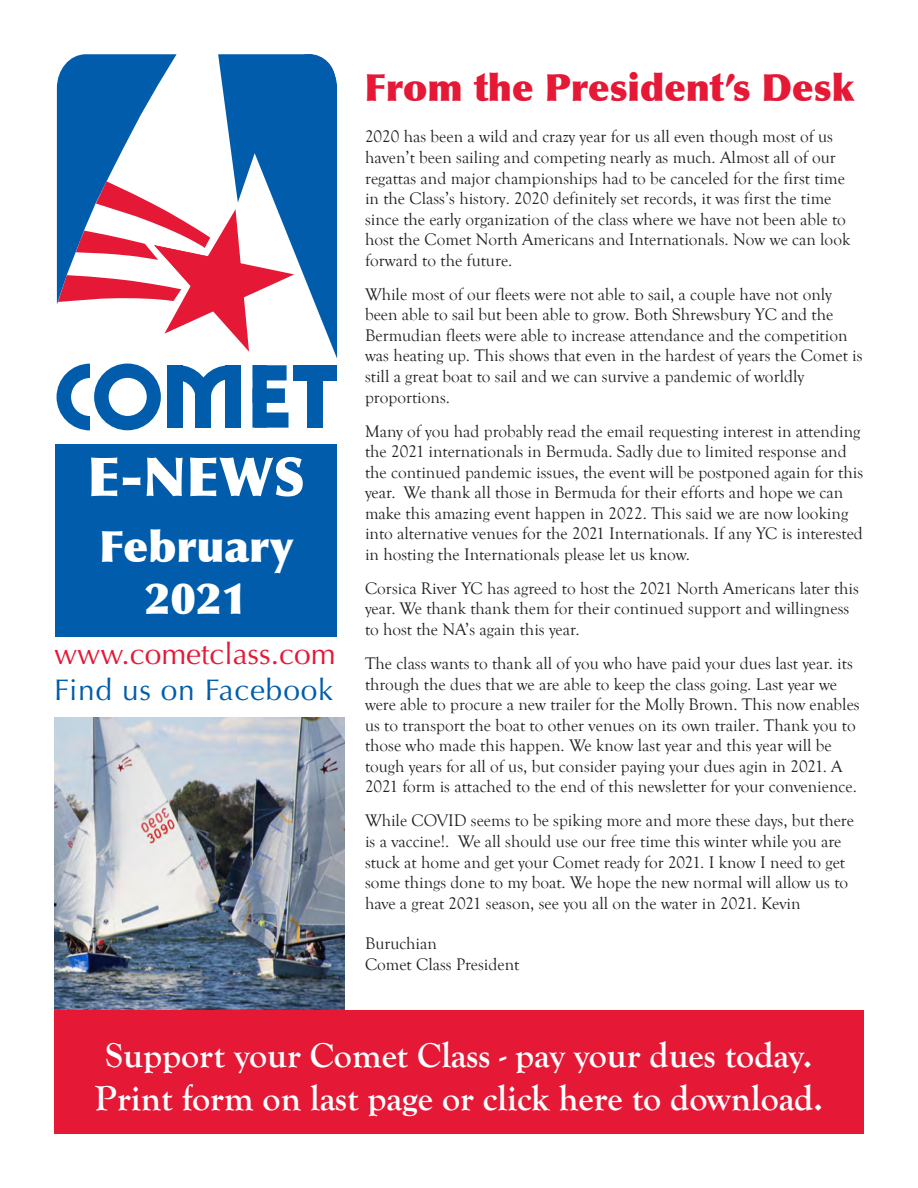
<style>
.page{position:relative;width:918px;height:1188px;background:#fff}
.page>*{position:absolute;margin:0;border:0;box-sizing:border-box;transform-origin:0 0}
.t1{font:900 54px "Optima";color:#fff}
.t2{font:900 43.2px/51.9px "Optima";color:#fff;text-align:center}
.t3{font:900 37.5px "Optima";color:#e51836}
.t4{font:700 36px/43.2px "Goudy Old Style T";color:#fff}
.t5{font:29.85px "Optima";color:#e51836}
.t6{font:29.85px "Optima";letter-spacing:.025em;color:#015dab}
.t7{font:17.25px/20.5px "Goudy Old Style T";color:#231f20}
</style>
<div class="page">
<div style="left:55px;top:444px;width:282px;height:193px;background:#015dab"></div>
<svg style="left:57px;top:54px;width:280px;height:305px"></svg>
<div style="left:144px;top:365px;width:67px;height:67px;background:#015dab;border-radius:50%"></div>
<svg style="left:159px;top:380px;width:37px;height:37px"></svg>
<div style="left:196px;top:365px;width:66px;height:67px;background:#015dab;border-radius:50%"></div>
<div style="left:211px;top:379px;width:37px;height:37px;background:#fff;border-radius:50%"></div>
<div style="left:227px;top:357px;width:37px;height:84px;background:#fff"></div>
<div style="left:145px;top:357px;width:37px;height:84px;background:#fff"></div>
<div style="left:177px;top:398px;width:35px;height:40px;background:#fff"></div>
<div style="left:196px;top:397px;width:35px;height:40px;background:#fff"></div>
<div style="left:225px;top:365px;width:15px;height:63px;background:#015dab"></div>
<div style="left:167px;top:366px;width:15px;height:62px;background:#015dab"></div>
<div style="left:196px;top:379px;width:15px;height:49px;background:#015dab"></div>
<div style="left:57px;top:364px;width:66px;height:66px;background:#015dab;border-radius:50%"></div>
<div style="left:71px;top:378px;width:38px;height:38px;background:#fff;border-radius:50%"></div>
<div style="left:91px;top:362px;width:32px;height:81px;background:#fff"></div>
<div style="left:308px;top:365px;width:15px;height:63px;background:#015dab"></div>
<div style="left:293px;top:365px;width:43px;height:15px;background:#015dab"></div>
<div style="left:252px;top:365px;width:15px;height:63px;background:#015dab"></div>
<div style="left:253px;top:365px;width:34px;height:15px;background:#015dab"></div>
<div style="left:255px;top:412px;width:34px;height:16px;background:#015dab"></div>
<div style="left:253px;top:388px;width:32px;height:15px;background:#015dab"></div>
<div style="left:94px;top:364px;width:67px;height:66px;background:#015dab;border-radius:50%"></div>
<div style="left:109px;top:378px;width:38px;height:38px;background:#fff;border-radius:50%"></div>
<img style="left:54px;top:717px;width:291px;height:294px">
<div style="left:54px;top:1011px;width:810px;height:123px;background:#e51836"></div>
<p class="t1" style="left:87px;top:444px;width:219px">E-NEWS</p>
<p class="t2" style="left:99px;top:521px;width:196px">February<br>2021</p>
<p class="t5" style="left:54px;top:637px;width:283px">www.cometclass.com</p>
<p class="t6" style="left:54px;top:673px;width:281px">Find us on Facebook</p>
<p class="t3" style="left:364px;top:65px;width:491px">From the President’s Desk</p>
<p class="t7" style="left:365px;top:127px;width:487px">2020 has been a wild and crazy year for us all even though most of us haven’t been sailing and competing nearly as much. Almost all of our regattas and major championships had to be canceled for the first time in the Class’s history. 2020 definitely set records, it was first the time since the early organization of the class where we have not been able to host the Comet North Americans and Internationals. Now we can look forward to the future.</p>
<p class="t7" style="left:365px;top:284px;width:499px">While most of our fleets were not able to sail, a couple have not only been able to sail but been able to grow. Both Shrewsbury YC and the Bermudian fleets were able to increase attendance and the competition was heating up. This shows that even in the hardest of years the Comet is still a great boat to sail and we can survive a pandemic of worldly proportions.</p>
<p class="t7" style="left:365px;top:421px;width:500px">Many of you had probably read the email requesting interest in attending the 2021 internationals in Bermuda. Sadly due to limited response and the continued pandemic issues, the event will be postponed again for this year. We thank all those in Bermuda for their efforts and hope we can make this amazing event happen in 2022. This said we are now looking into alternative venues for the 2021 Internationals. If any YC is interested in hosting the Internationals please let us know.</p>
<p class="t7" style="left:365px;top:578px;width:495px">Corsica River YC has agreed to host the 2021 North Americans later this year. We thank thank them for their continued support and willingness to host the NA’s again this year.</p>
<p class="t7" style="left:365px;top:654px;width:496px">The class wants to thank all of you who have paid your dues last year. its through the dues that we are able to keep the class going. Last year we were able to procure a new trailer for the Molly Brown. This now enables us to transport the boat to other venues on its own trailer. Thank you to those who made this happen. We know last year and this year will be tough years for all of us, but consider paying your dues agin in 2021. A 2021 form is attached to the end of this newsletter for your convenience.</p>
<p class="t7" style="left:365px;top:811px;width:490px">While COVID seems to be spiking more and more these days, but there is a vaccine!. We all should use our free time this winter while you are stuck at home and get your Comet ready for 2021. I know I need to get some things done to my boat. We hope the new normal will allow us to have a great 2021 season, see you all on the water in 2021. Kevin</p>
<p class="t7" style="left:365px;top:934px;width:156px">Buruchian<br>Comet Class President</p>
<p class="t4" style="left:95px;top:1034px;width:730px">Support your Comet Class - pay your dues today.<br>Print form on last page or click here to download.</p>
</div>
